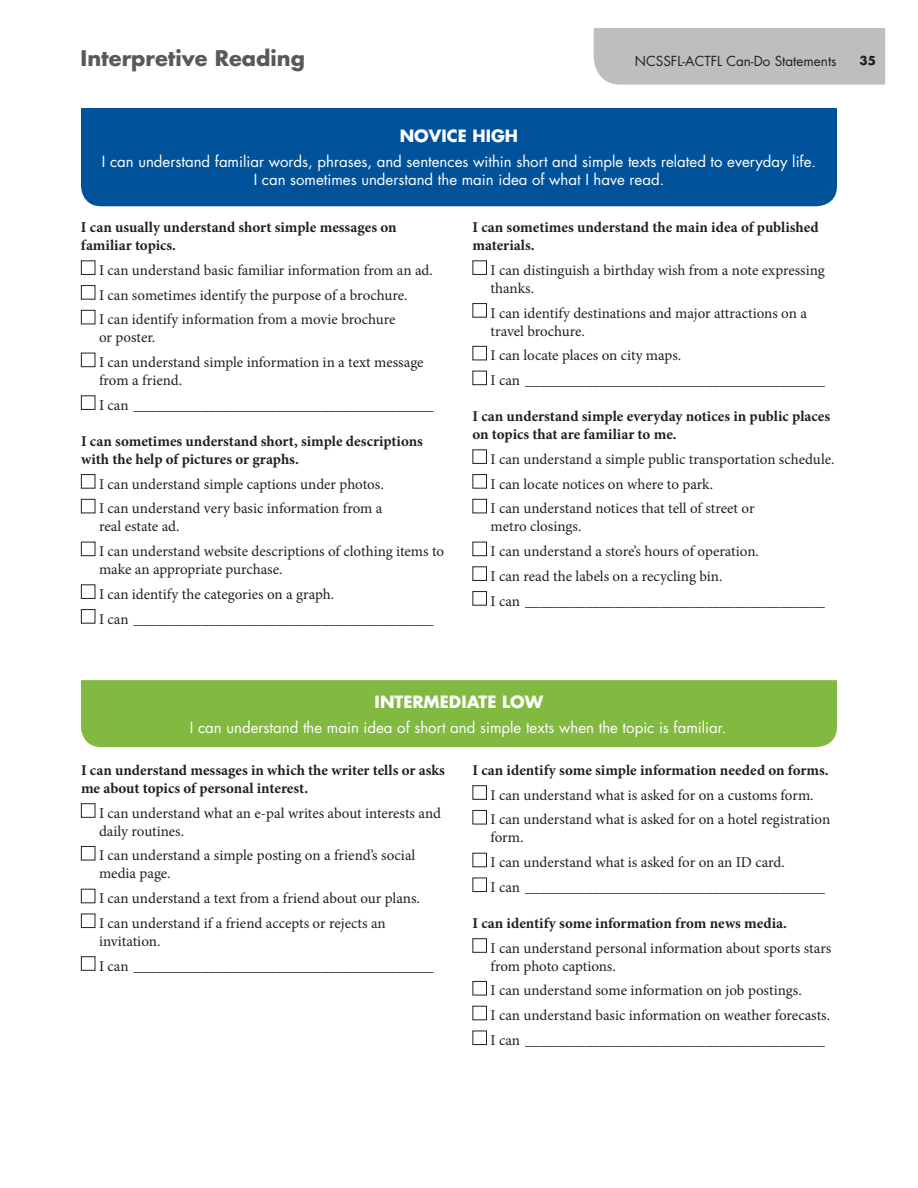
<style>
.page{position:relative;width:918px;height:1188px;background:#fff}
.page>*{position:absolute;margin:0;border:0;box-sizing:border-box;transform-origin:0 0}
.t1{font:700 21px "Futura";color:#58595b}
.t2{font:700 16.5px "Futura";color:#fff}
.t3{font:15px/24.8px "Minion Pro";letter-spacing:-.005em;color:#231f20}
.t4{font:700 15px/18px "Minion Pro";color:#231f20}
.t5{font:15px/18px "Futura";color:#fff;text-align:center}
.t6{font:13.5px "Futura";color:#231f20}
.t7{font:700 12px "Futura";color:#231f20}
</style>
<div class="page">
<div style="left:594px;top:28px;width:291px;height:57px;background:#bcbec0"></div>
<div style="left:81px;top:680px;width:756px;height:67px;background:#82b941"></div>
<div style="left:81px;top:260px;width:14px;height:15px;border:1px solid #231f20"></div>
<div style="left:81px;top:285px;width:14px;height:15px;border:1px solid #231f20"></div>
<div style="left:81px;top:310px;width:14px;height:14px;border:1px solid #231f20"></div>
<div style="left:81px;top:353px;width:14px;height:14px;border:1px solid #231f20"></div>
<div style="left:81px;top:395px;width:14px;height:15px;border:1px solid #231f20"></div>
<div style="left:81px;top:474px;width:14px;height:15px;border:1px solid #231f20"></div>
<div style="left:81px;top:499px;width:14px;height:14px;border:1px solid #231f20"></div>
<div style="left:81px;top:542px;width:14px;height:14px;border:1px solid #231f20"></div>
<div style="left:81px;top:584px;width:14px;height:15px;border:1px solid #231f20"></div>
<div style="left:81px;top:609px;width:14px;height:15px;border:1px solid #231f20"></div>
<div style="left:472px;top:260px;width:15px;height:15px;border:1px solid #231f20"></div>
<div style="left:472px;top:303px;width:15px;height:15px;border:1px solid #231f20"></div>
<div style="left:472px;top:346px;width:15px;height:14px;border:1px solid #231f20"></div>
<div style="left:472px;top:371px;width:15px;height:14px;border:1px solid #231f20"></div>
<div style="left:472px;top:449px;width:15px;height:15px;border:1px solid #231f20"></div>
<div style="left:472px;top:474px;width:15px;height:15px;border:1px solid #231f20"></div>
<div style="left:472px;top:499px;width:15px;height:14px;border:1px solid #231f20"></div>
<div style="left:472px;top:542px;width:15px;height:14px;border:1px solid #231f20"></div>
<div style="left:472px;top:566px;width:15px;height:15px;border:1px solid #231f20"></div>
<div style="left:472px;top:591px;width:15px;height:15px;border:1px solid #231f20"></div>
<div style="left:81px;top:108px;width:756px;height:98px;background:#00539b"></div>
<div style="left:81px;top:803px;width:14px;height:15px;border:1px solid #231f20"></div>
<div style="left:81px;top:846px;width:14px;height:14px;border:1px solid #231f20"></div>
<div style="left:81px;top:889px;width:14px;height:14px;border:1px solid #231f20"></div>
<div style="left:81px;top:914px;width:14px;height:14px;border:1px solid #231f20"></div>
<div style="left:81px;top:956px;width:14px;height:15px;border:1px solid #231f20"></div>
<div style="left:472px;top:785px;width:15px;height:15px;border:1px solid #231f20"></div>
<div style="left:472px;top:810px;width:15px;height:14px;border:1px solid #231f20"></div>
<div style="left:472px;top:853px;width:15px;height:14px;border:1px solid #231f20"></div>
<div style="left:472px;top:878px;width:15px;height:14px;border:1px solid #231f20"></div>
<div style="left:472px;top:938px;width:15px;height:15px;border:1px solid #231f20"></div>
<div style="left:472px;top:981px;width:15px;height:14px;border:1px solid #231f20"></div>
<div style="left:472px;top:1006px;width:15px;height:14px;border:1px solid #231f20"></div>
<div style="left:472px;top:1031px;width:15px;height:14px;border:1px solid #231f20"></div>
<h1 class="t1" style="left:81px;top:44px;width:226px">Interpretive Reading</h1>
<p class="t6" style="left:635px;top:53px;width:203px">NCSSFL-ACTFL Can-Do Statements</p>
<p class="t7" style="left:860px;top:53px;width:18px">35</p>
<p class="t2" style="left:400px;top:125px;width:120px">NOVICE HIGH</p>
<p class="t5" style="left:102px;top:153px;width:716px">I can understand familiar words, phrases, and sentences within short and simple texts related to everyday life.<br>I can sometimes understand the main idea of what I have read.</p>
<p class="t4" style="left:81px;top:218px;width:317px">I can usually understand short simple messages on familiar topics.</p>
<p class="t3" style="left:99px;top:258px;width:335px">I can understand basic familiar information from an ad.<br>I can sometimes identify the purpose of a brochure.<br>I can identify information from a movie brochure</p>
<p class="t3" style="left:99px;top:325px;width:326px">or poster.<br>I can understand simple information in a text message</p>
<p class="t3" style="left:99px;top:368px;width:336px">from a friend.<br>I can ________________________________________</p>
<p class="t4" style="left:81px;top:432px;width:343px">I can sometimes understand short, simple descriptions with the help of pictures or graphs.</p>
<p class="t3" style="left:99px;top:471px;width:286px">I can understand simple captions under photos.<br>I can understand very basic information from a</p>
<p class="t3" style="left:99px;top:514px;width:347px">real estate ad.<br>I can understand website descriptions of clothing items to</p>
<p class="t3" style="left:99px;top:557px;width:336px">make an appropriate purchase.<br>I can identify the categories on a graph.<br>I can ________________________________________</p>
<p class="t4" style="left:472px;top:218px;width:348px">I can sometimes understand the main idea of published materials.</p>
<p class="t3" style="left:490px;top:261px;width:336px;line-height:18px">I can distinguish a birthday wish from a note expressing thanks.</p>
<p class="t3" style="left:490px;top:304px;width:318px;line-height:18px">I can identify destinations and major attractions on a travel brochure.</p>
<p class="t3" style="left:490px;top:343px;width:336px">I can locate places on city maps.<br>I can ________________________________________</p>
<p class="t4" style="left:472px;top:407px;width:359px">I can understand simple everyday notices in public places on topics that are familiar to me.</p>
<p class="t3" style="left:490px;top:447px;width:346px">I can understand a simple public transportation schedule.<br>I can locate notices on where to park.<br>I can understand notices that tell of street or</p>
<p class="t3" style="left:490px;top:514px;width:336px">metro closings.<br>I can understand a store’s hours of operation.<br>I can read the labels on a recycling bin.<br>I can ________________________________________</p>
<p class="t2" style="left:375px;top:691px;width:170px">INTERMEDIATE LOW</p>
<p class="t5" style="left:190px;top:718px;width:538px">I can understand the main idea of short and simple texts when the topic is familiar.</p>
<p class="t4" style="left:81px;top:761px;width:365px">I can understand messages in which the writer tells or asks me about topics of personal interest.</p>
<p class="t3" style="left:99px;top:804px;width:344px;line-height:18px">I can understand what an e-pal writes about interests and daily routines.</p>
<p class="t3" style="left:99px;top:847px;width:318px;line-height:18px">I can understand a simple posting on a friend’s social media page.</p>
<p class="t3" style="left:99px;top:886px;width:322px">I can understand a text from a friend about our plans.<br>I can understand if a friend accepts or rejects an</p>
<p class="t3" style="left:99px;top:929px;width:336px">invitation.<br>I can ________________________________________</p>
<p class="t4" style="left:472px;top:761px;width:358px">I can identify some simple information needed on forms.</p>
<p class="t3" style="left:490px;top:783px;width:341px">I can understand what is asked for on a customs form.<br>I can understand what is asked for on a hotel registration</p>
<p class="t3" style="left:490px;top:825px;width:336px">form.<br>I can understand what is asked for on an ID card.<br>I can ________________________________________</p>
<p class="t4" style="left:472px;top:914px;width:316px">I can identify some information from news media.</p>
<p class="t3" style="left:490px;top:939px;width:342px;line-height:18px">I can understand personal information about sports stars from photo captions.</p>
<p class="t3" style="left:490px;top:978px;width:341px">I can understand some information on job postings.<br>I can understand basic information on weather forecasts.<br>I can ________________________________________</p>
</div>
